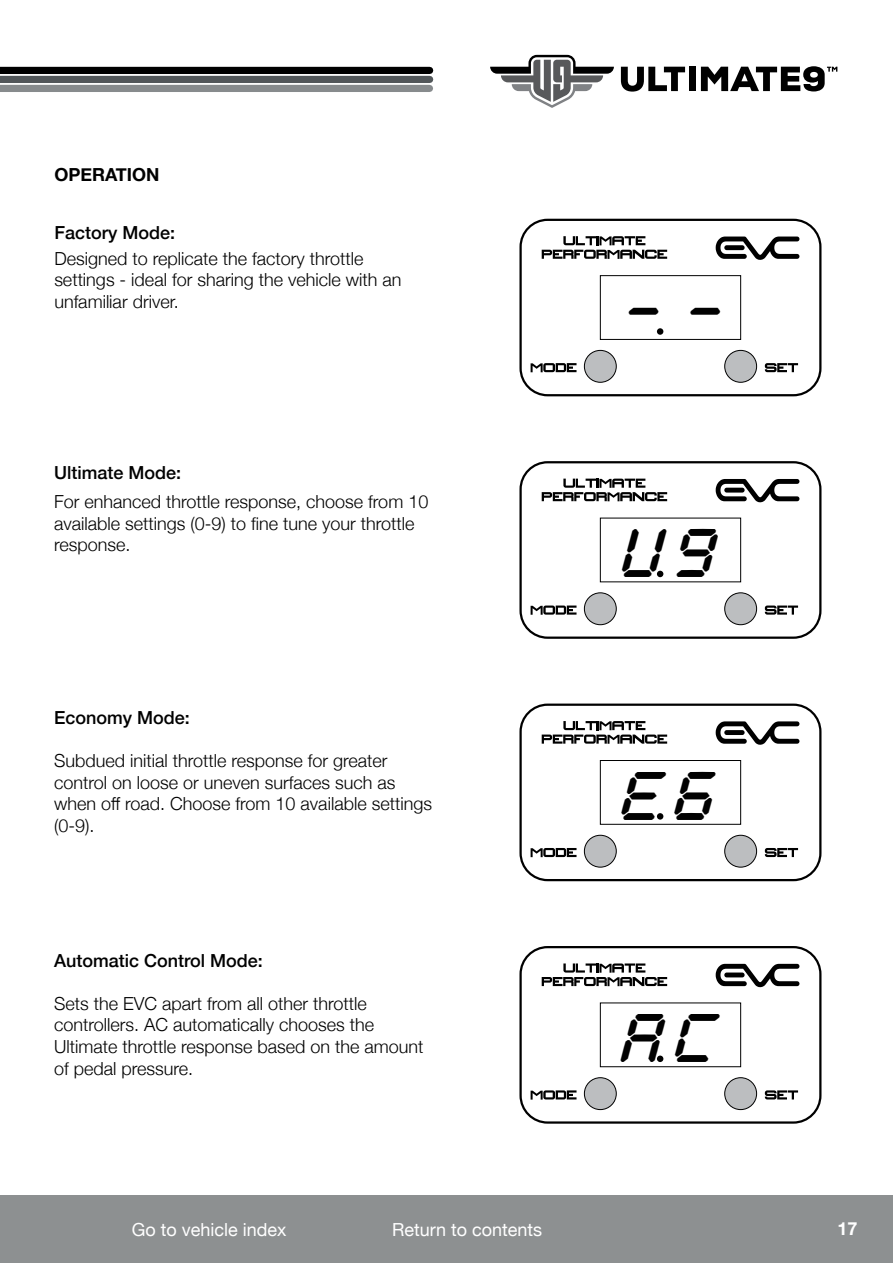
<style>
.page{position:relative;width:893px;height:1263px;background:#fff}
.page>*{position:absolute;margin:0;border:0;box-sizing:border-box;transform-origin:0 0}
.t1{font:48.75px "Digital Play Italic St";color:#010101}
.t2{font:300 18px/21.6px "Helvetica Neue";color:#000}
.t3{font:500 18px "Helvetica Neue";color:#000}
.t4{font:18px "Helvetica Neue";color:#fff}
.t5{font:700 18px "Helvetica Neue";color:#000}
.t6{font:700 18px "Helvetica Neue";color:#fff}
</style>
<div class="page">
<div style="left:0;top:1196px;width:893px;height:67px;background:#8d9091"></div>
<div style="left:0;top:67px;width:430px;height:7px;background:#000"></div>
<div style="left:0;top:85px;width:429px;height:7px;background:#878b8d"></div>
<div style="left:0;top:76px;width:430px;height:7px;background:#52575a"></div>
<svg style="left:490px;top:55px;width:124px;height:53px"></svg>
<svg style="left:621px;top:67px;width:64px;height:25px"></svg>
<div style="left:689px;top:67px;width:7px;height:24px;background:#000"></div>
<svg style="left:701px;top:66px;width:136px;height:25px"></svg>
<div style="left:519px;top:219px;width:302px;height:177px;border:2px solid #000;border-radius:27px"></div>
<div style="left:600px;top:275px;width:141px;height:65px;border:1px solid #000"></div>
<div style="left:584px;top:350px;width:32px;height:32px;background:#bcbec0;border-radius:50%"></div>
<div style="left:584px;top:350px;width:33px;height:33px;border:1px solid #000;border-radius:50%"></div>
<div style="left:725px;top:350px;width:32px;height:32px;background:#bcbec0;border-radius:50%"></div>
<div style="left:724px;top:350px;width:33px;height:33px;border:1px solid #000;border-radius:50%"></div>
<svg style="left:716px;top:237px;width:83px;height:23px"></svg>
<svg style="left:531px;top:363px;width:45px;height:9px"></svg>
<svg style="left:765px;top:363px;width:33px;height:9px"></svg>
<svg style="left:542px;top:236px;width:125px;height:23px"></svg>
<div style="left:657px;top:328px;width:6px;height:7px;background:#010101;border-radius:50%"></div>
<div style="left:519px;top:461px;width:302px;height:178px;border:2px solid #000;border-radius:27px"></div>
<div style="left:600px;top:518px;width:141px;height:64px;border:1px solid #000"></div>
<div style="left:584px;top:593px;width:32px;height:32px;background:#bcbec0;border-radius:50%"></div>
<div style="left:584px;top:592px;width:33px;height:33px;border:1px solid #000;border-radius:50%"></div>
<div style="left:725px;top:593px;width:32px;height:32px;background:#bcbec0;border-radius:50%"></div>
<div style="left:724px;top:592px;width:33px;height:33px;border:1px solid #000;border-radius:50%"></div>
<svg style="left:716px;top:479px;width:83px;height:23px"></svg>
<svg style="left:531px;top:605px;width:45px;height:10px"></svg>
<svg style="left:765px;top:605px;width:33px;height:10px"></svg>
<svg style="left:542px;top:479px;width:125px;height:22px"></svg>
<svg style="left:657px;top:571px;width:6px;height:6px"></svg>
<div style="left:519px;top:703px;width:302px;height:178px;border:2px solid #000;border-radius:27px"></div>
<div style="left:600px;top:760px;width:141px;height:64px;border:1px solid #000"></div>
<div style="left:584px;top:835px;width:32px;height:32px;background:#bcbec0;border-radius:50%"></div>
<div style="left:584px;top:835px;width:33px;height:32px;border:1px solid #000;border-radius:50%"></div>
<div style="left:725px;top:835px;width:32px;height:32px;background:#bcbec0;border-radius:50%"></div>
<div style="left:724px;top:835px;width:33px;height:32px;border:1px solid #000;border-radius:50%"></div>
<svg style="left:716px;top:721px;width:83px;height:24px"></svg>
<svg style="left:531px;top:848px;width:45px;height:9px"></svg>
<svg style="left:765px;top:848px;width:33px;height:9px"></svg>
<svg style="left:542px;top:721px;width:125px;height:23px"></svg>
<div style="left:657px;top:813px;width:6px;height:7px;background:#010101;border-radius:50%"></div>
<div style="left:519px;top:946px;width:302px;height:178px;border:2px solid #000;border-radius:27px"></div>
<div style="left:600px;top:1003px;width:141px;height:64px;border:1px solid #000"></div>
<div style="left:584px;top:1078px;width:32px;height:31px;background:#bcbec0;border-radius:50%"></div>
<div style="left:584px;top:1077px;width:33px;height:33px;border:1px solid #000;border-radius:50%"></div>
<div style="left:725px;top:1078px;width:32px;height:31px;background:#bcbec0;border-radius:50%"></div>
<div style="left:724px;top:1077px;width:33px;height:33px;border:1px solid #000;border-radius:50%"></div>
<svg style="left:716px;top:964px;width:83px;height:23px"></svg>
<svg style="left:531px;top:1090px;width:45px;height:9px"></svg>
<svg style="left:765px;top:1090px;width:33px;height:9px"></svg>
<svg style="left:542px;top:963px;width:125px;height:23px"></svg>
<div style="left:657px;top:1055px;width:6px;height:7px;background:#010101;border-radius:50%"></div>
<p class="t5" style="left:54px;top:160px;width:106px">OPERATION</p>
<p class="t3" style="left:54px;top:218px;width:122px">Factory Mode:</p>
<p class="t2" style="left:54px;top:246px;width:349px">Designed to replicate the factory throttle settings - ideal for sharing the vehicle with an unfamiliar driver.</p>
<p class="t3" style="left:54px;top:458px;width:129px">Ultimate Mode:</p>
<p class="t2" style="left:54px;top:489px;width:376px">For enhanced throttle response, choose from 10 available settings (0-9) to fine tune your throttle response.</p>
<p class="t3" style="left:54px;top:703px;width:137px">Economy Mode:</p>
<p class="t2" style="left:54px;top:749px;width:379px">Subdued initial throttle response for greater control on loose or uneven surfaces such as when off road. Choose from 10 available settings (0-9).</p>
<p class="t3" style="left:54px;top:946px;width:210px">Automatic Control Mode:</p>
<p class="t2" style="left:54px;top:991px;width:371px">Sets the EVC apart from all other throttle controllers. AC automatically chooses the Ultimate throttle response based on the amount of pedal pressure.</p>
<h1 class="t1" style="left:619px;top:289px;width:97px">- -</h1>
<h1 class="t1" style="left:620px;top:532px;width:93px">U 9</h1>
<h1 class="t1" style="left:619px;top:774px;width:93px">E 6</h1>
<h1 class="t1" style="left:620px;top:1017px;width:94px">A C</h1>
<p class="t4" style="left:132px;top:1217px;width:156px">Go to vehicle index</p>
<p class="t4" style="left:392px;top:1217px;width:152px">Return to contents</p>
<p class="t6" style="left:837px;top:1214px;width:22px">17</p>
</div>
